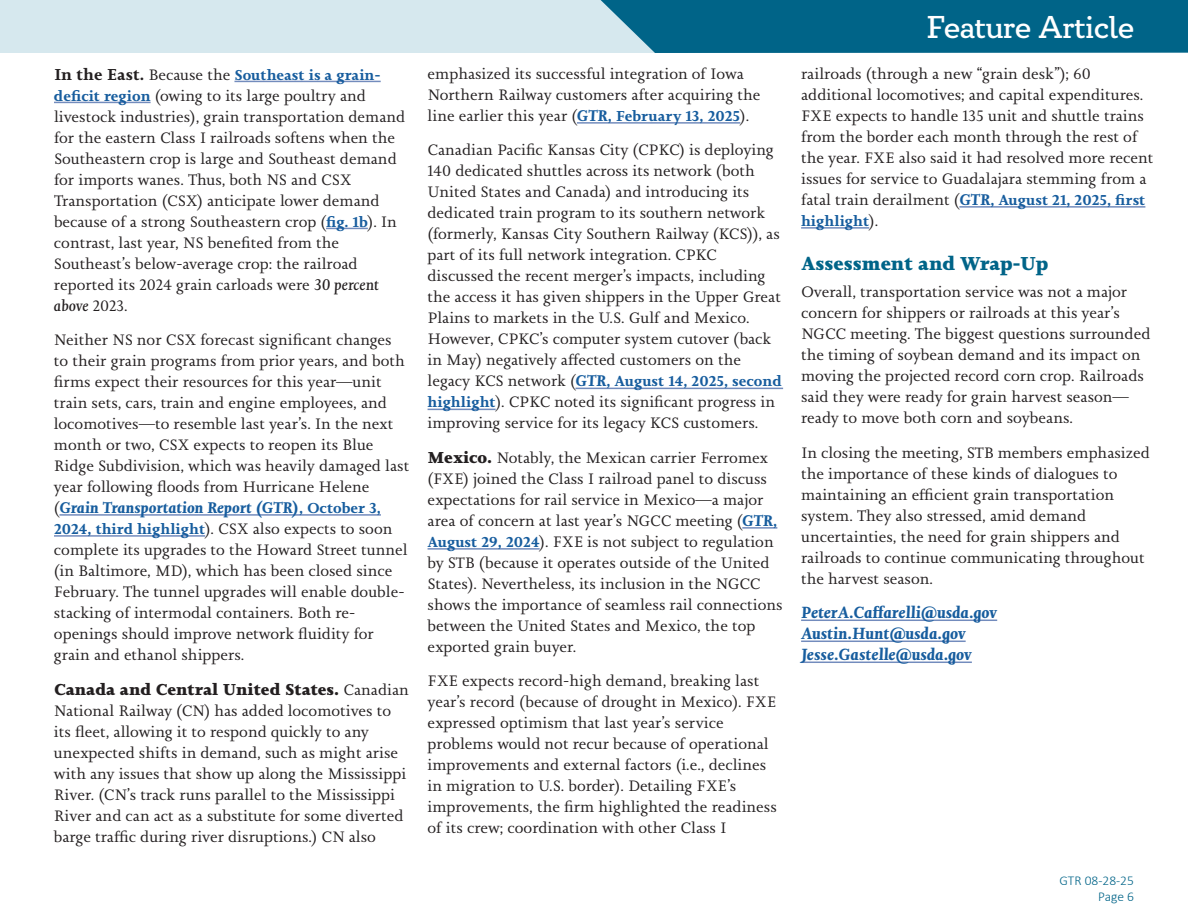
<style>
.page{position:relative;width:1188px;height:918px;background:#fff}
.page>*{position:absolute;margin:0;border:0;box-sizing:border-box;transform-origin:0 0}
.t1{font:500 31.5px "Circe Slab A";color:#fff}
.Heading_2_Feature{font:900 19.5px "Joanna Nova";color:#006488}
.t2{font:italic 700 16.8px "Joanna Nova";color:#175d9e}
.t3{font:900 16.5px "Joanna Nova";color:#231f20}
.t4{font:italic 700 16.2px "Joanna Nova";color:#175d9e}
.t5{font:italic 16.2px "Joanna Nova";color:#231f20}
.t6{font:15.75px/21px "Joanna Nova";color:#231f20}
.t7{font:700 15px "Joanna Nova";color:#175d9e}
.t8{font:300 13.5px/16.2px "Calibri";color:#006488;text-align:right}
.s1{font-size:16.5px;color:#231f20}
.s2{font-weight:400;font-size:15.75px;color:#231f20}
.s3{font-weight:700;font-size:15px;color:#175d9e}
.s4{font-style:italic;font-size:16.2px}
.s5{font-style:normal;font-size:15.75px}
.s6{font-weight:400;font-style:normal;font-size:15.75px;color:#231f20}
.s7{font-style:normal;font-size:15px}
.s8{font-weight:400;font-size:15.75px}
.s9{font-weight:700;font-style:italic;font-size:16.2px;color:#175d9e}
.s10{font-weight:900;font-size:16.5px}
</style>
<div class="page">
<div style="left:0;top:0;width:688px;height:53px;background:#d6e8ee"></div>
<div style="left:600px;top:0;width:588px;height:53px;background:#006488"></div>
<hr style="left:234px;top:81px;width:147px;height:1px;background:#738cbd">
<hr style="left:54px;top:102px;width:97px;height:1px;background:#738cbd">
<hr style="left:326px;top:228px;width:42px;height:1px;background:#738cbd">
<hr style="left:59px;top:514px;width:322px;height:2px;background:#738cbd">
<hr style="left:54px;top:535px;width:151px;height:2px;background:#738cbd">
<hr style="left:577px;top:122px;width:163px;height:2px;background:#738cbd">
<hr style="left:575px;top:388px;width:208px;height:1px;background:#738cbd">
<hr style="left:428px;top:409px;width:68px;height:1px;background:#738cbd">
<hr style="left:742px;top:527px;width:35px;height:2px;background:#738cbd">
<hr style="left:428px;top:548px;width:112px;height:2px;background:#738cbd">
<hr style="left:959px;top:206px;width:186px;height:2px;background:#738cbd">
<hr style="left:801px;top:227px;width:68px;height:2px;background:#738cbd">
<hr style="left:801px;top:620px;width:196px;height:1px;background:#738cbd">
<hr style="left:801px;top:641px;width:165px;height:1px;background:#738cbd">
<hr style="left:801px;top:662px;width:171px;height:1px;background:#738cbd">
<p class="t7" style="left:54px;top:65px;width:328px"><span class="s1">In the East.</span> <span class="s2">Because the</span> Southeast is a grain-</p>
<p class="t6" style="left:54px;top:85px;width:353px"><span class="s3">deficit region</span> (owing to its large poultry and livestock industries), grain transportation demand for the eastern Class I railroads softens when the Southeastern crop is large and Southeast demand for imports wanes. Thus, both NS and CSX Transportation (CSX) anticipate lower demand because of a strong Southeastern crop (<span class="s3">fig. 1b</span>). In contrast, last year, NS benefited from the Southeast’s below-average crop: the railroad reported its 2024 grain carloads were <span class="s4">30 percent</span></p>
<p class="t5" style="left:54px;top:294px;width:75px">above <span class="s5">2023.</span></p>
<p class="t6" style="left:54px;top:329px;width:357px">Neither NS nor CSX forecast significant changes to their grain programs from prior years, and both firms expect their resources for this year—unit train sets, cars, train and engine employees, and locomotives—to resemble last year’s. In the next month or two, CSX expects to reopen its Blue Ridge Subdivision, which was heavily damaged last year following floods from Hurricane Helene</p>
<p class="t4" style="left:54px;top:497px;width:328px"><span class="s6">(</span>Grain Transportation Report (GTR)<span class="s7">, October 3,</span></p>
<p class="t6" style="left:54px;top:518px;width:355px"><span class="s3">2024, third highlight</span>). CSX also expects to soon complete its upgrades to the Howard Street tunnel (in Baltimore, MD), which has been closed since February. The tunnel upgrades will enable double&shy;stacking of intermodal containers. Both re&shy;openings should improve network fluidity for grain and ethanol shippers.</p>
<h3 class="t3" style="left:54px;top:678px;width:356px">Canada and Central United States. <span class="s8">Canadian</span></h3>
<p class="t6" style="left:54px;top:700px;width:354px">National Railway (CN) has added locomotives to its fleet, allowing it to respond quickly to any unexpected shifts in demand, such as might arise with any issues that show up along the Mississippi River. (CN’s track runs parallel to the Mississippi River and can act as a substitute for some diverted barge traffic during river disruptions.) CN also</p>
<p class="t6" style="left:428px;top:63px;width:334px">emphasized its successful integration of Iowa<br>Northern Railway customers after acquiring the line earlier this year (<span class="s9">GTR</span><span class="s3">, February 13, 2025</span>).</p>
<p class="t6" style="left:428px;top:140px;width:355px">Canadian Pacific Kansas City (CPKC) is deploying 140 dedicated shuttles across its network (both United States and Canada) and introducing its dedicated train program to its southern network (formerly, Kansas City Southern Railway (KCS)), as part of its full network integration. CPKC discussed the recent merger’s impacts, including the access it has given shippers in the Upper Great Plains to markets in the U.S. Gulf and Mexico.<br>However, CPKC’s computer system cutover (back in May) negatively affected customers on the</p>
<p class="t7" style="left:428px;top:372px;width:356px"><span class="s2">legacy KCS network (</span><span class="s4">GTR</span>, August 14, 2025, second</p>
<p class="t6" style="left:428px;top:392px;width:349px"><span class="s3">highlight</span>). CPKC noted its significant progress in improving service for its legacy KCS customers.</p>
<h3 class="t6" style="left:428px;top:447px;width:342px"><span class="s10">Mexico.</span> Notably, the Mexican carrier Ferromex</h3>
<p class="t6" style="left:428px;top:468px;width:357px">(FXE) joined the Class I railroad panel to discuss expectations for rail service in Mexico—a major area of concern at last year’s NGCC meeting (<span class="s9">GTR</span><span class="s3">, August 29, 2024</span>). FXE is not subject to regulation by STB (because it operates outside of the United States). Nevertheless, its inclusion in the NGCC shows the importance of seamless rail connections between the United States and Mexico, the top exported grain buyer.</p>
<p class="t6" style="left:428px;top:671px;width:351px">FXE expects record-high demand, breaking last year’s record (because of drought in Mexico). FXE expressed optimism that last year’s service problems would not recur because of operational improvements and external factors (i.e., declines in migration to U.S. border). Detailing FXE’s improvements, the firm highlighted the readiness of its crew; coordination with other Class I</p>
<h1 class="t1" style="left:927px;top:9px;width:209px">Feature Article</h1>
<p class="t6" style="left:801px;top:63px;width:354px">railroads (through a new “grain desk”); 60 additional locomotives; and capital expenditures.<br>FXE expects to handle 135 unit and shuttle trains from the border each month through the rest of the year. FXE also said it had resolved more recent issues for service to Guadalajara stemming from a fatal train derailment (<span class="s9">GTR</span><span class="s3">, August 21, 2025, first</span></p>
<p class="t7" style="left:801px;top:211px;width:79px">highlight<span class="s2">).</span></p>
<h2 class="Heading_2_Feature" style="left:801px;top:250px;width:249px">Assessment and Wrap-Up</h2>
<p class="t6" style="left:801px;top:282px;width:351px">Overall, transportation service was not a major concern for shippers or railroads at this year’s NGCC meeting. The biggest questions surrounded the timing of soybean demand and its impact on moving the projected record corn crop. Railroads said they were ready for grain harvest season— ready to move both corn and soybeans.</p>
<p class="t6" style="left:801px;top:442px;width:350px">In closing the meeting, STB members emphasized the importance of these kinds of dialogues to maintaining an efficient grain transportation system. They also stressed, amid demand uncertainties, the need for grain shippers and railroads to continue communicating throughout the harvest season.</p>
<p class="t2" style="left:801px;top:601px;width:198px">PeterA.Caffarelli@usda.gov</p>
<p class="t2" style="left:801px;top:622px;width:166px">Austin.Hunt@usda.gov</p>
<p class="t2" style="left:801px;top:643px;width:172px">Jesse.Gastelle@usda.gov</p>
<p class="t8" style="left:1060px;top:872px;width:76px">GTR 08-28-25<br>Page 6</p>
</div>
